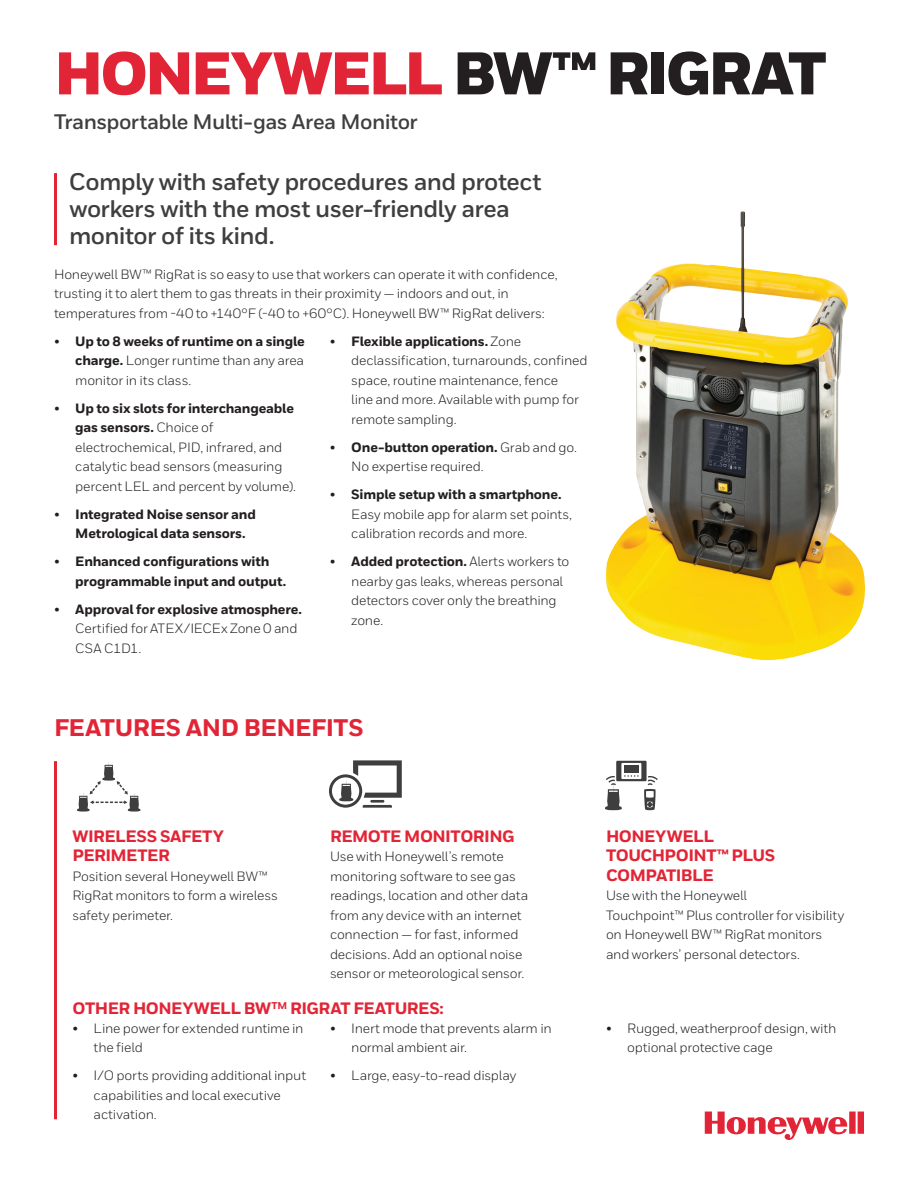
<style>
.page{position:relative;width:918px;height:1188px;background:#fff}
.page>*{position:absolute;margin:0;border:0;box-sizing:border-box;transform-origin:0 0}
._01_Cover__Heading_A{font:900 60px "Honeywell Sans";letter-spacing:-.05em;color:#e22536}
._08_Inside__Intro_Te{font:700 24px/27px "Honeywell Sans";letter-spacing:-.025em;color:#3e3e3f}
._07_Inside__Intro_He{font:800 24px "Honeywell Sans";letter-spacing:-.02em;color:#e22536}
._02_Cover__Subtitle{font:700 21px "Honeywell Sans";letter-spacing:-.025em;color:#3e3e3f}
._09_Inside__Body_Hea{font:800 16.5px/19.5px "Honeywell Sans";letter-spacing:-.03em;color:#e22536}
._10_Inside__Body_Tex{font:13.5px/19.5px "Honeywell Sans";letter-spacing:-.015em;color:#231f20}
._09_Inside__Body_Hea-2{font:13.5px/19.5px "Honeywell Sans";letter-spacing:-.015em;color:#231f20}
._10_Inside__Body_Tex-2{font:800 13.5px/19.5px "Honeywell Sans";letter-spacing:-.015em;color:#231f20}
.s1{color:#231f20}
.s2{font-weight:800}
.s3{font-weight:400}
</style>
<div class="page">
<svg style="left:705px;top:1112px;width:159px;height:28px"></svg>
<hr style="left:54px;top:761px;width:3px;height:358px;background:#e22536">
<img style="left:606px;top:211px;width:259px;height:449px">
<hr style="left:54px;top:173px;width:3px;height:72px;background:#e22536">
<svg style="left:77px;top:762px;width:64px;height:50px"></svg>
<div style="left:616px;top:761px;width:31px;height:20px;background:#3e3e3f"></div>
<div style="left:621px;top:763px;width:20px;height:16px;background:#fff"></div>
<div style="left:624px;top:765px;width:15px;height:8px;background:#3e3e3f"></div>
<svg style="left:605px;top:775px;width:53px;height:35px"></svg>
<svg style="left:329px;top:760px;width:73px;height:48px"></svg>
<p class="_01_Cover__Heading_A" style="left:54px;top:36px;width:774px">HONEYWELL <span class="s1">BW™ RIGRAT</span></p>
<p class="_02_Cover__Subtitle" style="left:54px;top:109px;width:365px">Transportable Multi-gas Area Monitor</p>
<p class="_08_Inside__Intro_Te" style="left:69px;top:169px;width:474px">Comply with safety procedures and protect workers with the most user-friendly area monitor of its kind.</p>
<p class="_10_Inside__Body_Tex" style="left:54px;top:264px;width:505px">Honeywell BW™ RigRat is so easy to use that workers can operate it with confidence, trusting it to alert them to gas threats in their proximity — indoors and out, in temperatures from -40 to +140°F (-40 to +60°C). Honeywell BW™ RigRat delivers:</p>
<p class="_10_Inside__Body_Tex" style="left:75px;top:331px;width:231px;text-align:justify;text-indent:-21px">• <span class="s2">Up to 8 weeks of runtime on a single charge.</span> Longer runtime than any area monitor in its class.</p>
<p class="_10_Inside__Body_Tex" style="left:75px;top:398px;width:222px;text-indent:-21px">• <span class="s2">Up to six slots for interchangeable gas sensors.</span> Choice of electrochemical, PID, infrared, and catalytic bead sensors (measuring percent LEL and percent by volume).</p>
<p class="_10_Inside__Body_Tex-2" style="left:75px;top:505px;width:182px;text-indent:-21px"><span class="s3">•</span> Integrated Noise sensor and<br>Metrological data sensors.</p>
<p class="_10_Inside__Body_Tex-2" style="left:75px;top:552px;width:212px;text-indent:-21px"><span class="s3">•</span> Enhanced configurations with programmable input and output.</p>
<p class="_10_Inside__Body_Tex" style="left:75px;top:599px;width:228px;text-indent:-21px">• <span class="s2">Approval for explosive atmosphere.<br></span>Certified for ATEX/IECEx Zone 0 and<br>CSA C1D1.</p>
<p class="_10_Inside__Body_Tex" style="left:351px;top:331px;width:238px;text-indent:-21px">• <span class="s2">Flexible applications.</span> Zone declassification, turnarounds, confined space, routine maintenance, fence<br>line and more. Available with pump for remote sampling.</p>
<p class="_10_Inside__Body_Tex" style="left:351px;top:437px;width:227px;text-indent:-21px">• <span class="s2">One-button operation.</span> Grab and go.<br>No expertise required.</p>
<p class="_10_Inside__Body_Tex" style="left:351px;top:485px;width:222px;text-indent:-21px">• <span class="s2">Simple setup with a smartphone.<br></span>Easy mobile app for alarm set points, calibration records and more.</p>
<p class="_10_Inside__Body_Tex" style="left:351px;top:552px;width:220px;text-indent:-21px">• <span class="s2">Added protection.</span> Alerts workers to nearby gas leaks, whereas personal detectors cover only the breathing zone.</p>
<p class="_07_Inside__Intro_He" style="left:54px;top:713px;width:311px">FEATURES AND BENEFITS</p>
<p class="_09_Inside__Body_Hea" style="left:72px;top:827px;width:153px">WIRELESS SAFETY<br>PERIMETER</p>
<p class="_09_Inside__Body_Hea-2" style="left:72px;top:866px;width:207px">Position several Honeywell BW™<br>RigRat monitors to form a wireless safety perimeter.</p>
<p class="_09_Inside__Body_Hea" style="left:330px;top:827px;width:186px">REMOTE MONITORING</p>
<p class="_10_Inside__Body_Tex" style="left:330px;top:847px;width:200px">Use with Honeywell’s remote monitoring software to see gas readings, location and other data from any device with an internet connection — for fast, informed decisions. Add an optional noise sensor or meteorological sensor.</p>
<p class="_09_Inside__Body_Hea" style="left:72px;top:999px;width:373px">OTHER HONEYWELL BW<sup>TM</sup> RIGRAT FEATURES:</p>
<p class="_09_Inside__Body_Hea-2" style="left:94px;top:1018px;width:211px;text-indent:-21px">• Line power for extended runtime in the field</p>
<p class="_09_Inside__Body_Hea-2" style="left:94px;top:1066px;width:214px;text-indent:-21px">• I/O ports providing additional input capabilities and local executive activation.</p>
<p class="_09_Inside__Body_Hea-2" style="left:351px;top:1018px;width:202px;text-indent:-21px">• Inert mode that prevents alarm in normal ambient air.</p>
<p class="_09_Inside__Body_Hea-2" style="left:330px;top:1066px;width:188px">• Large, easy-to-read display</p>
<p class="_09_Inside__Body_Hea" style="left:606px;top:827px;width:171px">HONEYWELL<br>TOUCHPOINT™ PLUS<br>COMPATIBLE</p>
<p class="_10_Inside__Body_Tex" style="left:606px;top:886px;width:240px">Use with the Honeywell<br>Touchpoint™ Plus controller for visibility on Honeywell BW™ RigRat monitors and workers’ personal detectors.</p>
<p class="_09_Inside__Body_Hea-2" style="left:627px;top:1018px;width:211px;text-indent:-21px">• Rugged, weatherproof design, with optional protective cage</p>
</div>
